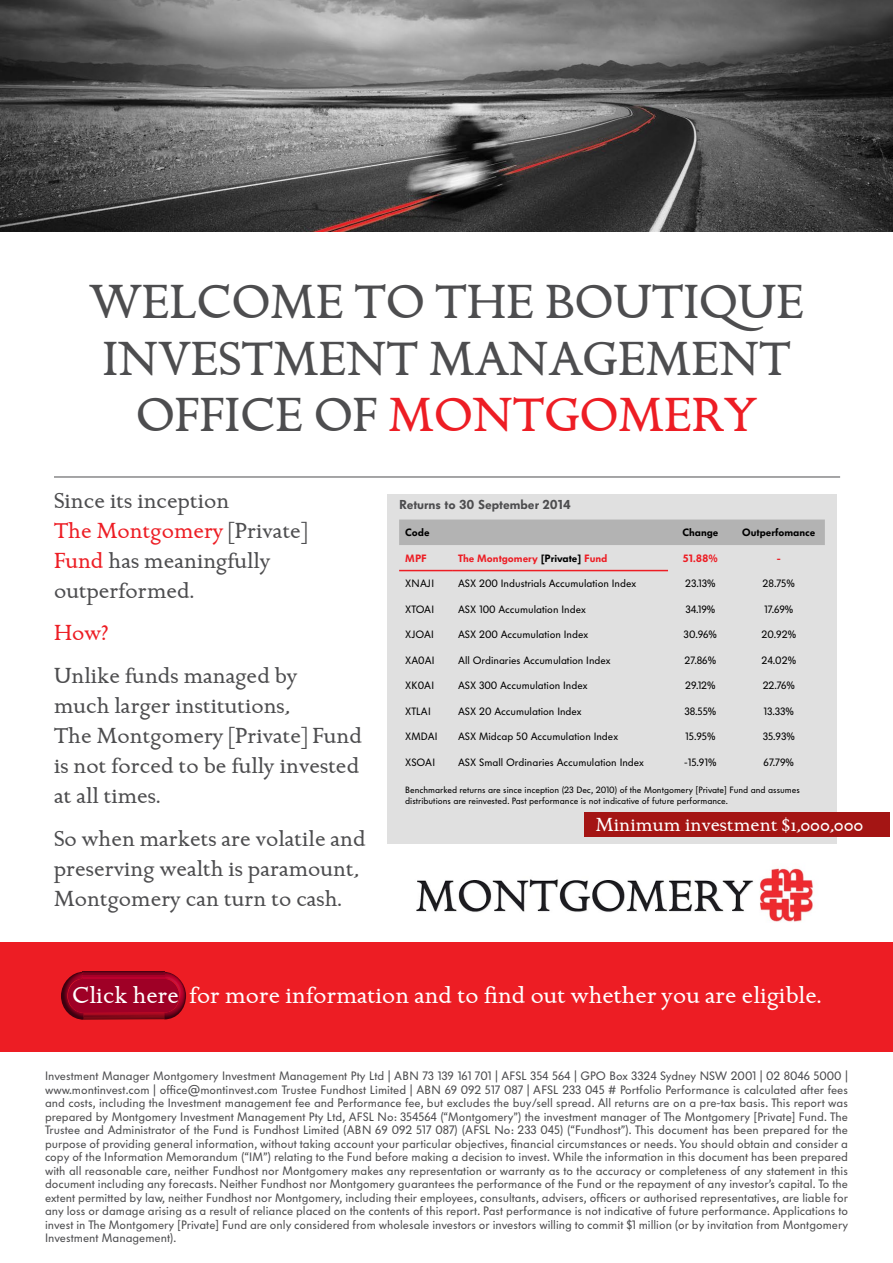
<style>
.page{position:relative;width:893px;height:1263px;background:#fff}
.page>*{position:absolute;margin:0;border:0;box-sizing:border-box;transform-origin:0 0}
.t1{font:49.35px "Golden Cockerel ITC";color:#4d4d4f}
.t2{font:49.35px "Golden Cockerel ITC";color:#ed1d24}
.t3{font:24px "Golden Cockerel ITC";color:#fff}
.t4{font:22.5px/30px "Golden Cockerel ITC";color:#4d4d4f}
.t5{font:22.5px "Golden Cockerel ITC";color:#ed1d24}
.t6{font:19.5px "Golden Cockerel ITC";color:#fff}
.t7{font:12.75px "Volkswagen Headline";color:#4d4d4f}
.t8{font:12px/13.5px "Volkswagen Copy";color:#4d4d4f;text-align:justify}
.t9{font:10.5px "Volkswagen Copy";color:#000}
.t10{font:10.5px "Volkswagen Headline";color:#ed1d24}
.t11{font:10.5px "Volkswagen Headline";color:#000}
.t12{font:9px/10.8px "Volkswagen Copy";color:#000}
.s1{color:#4d4d4f}
.s2{color:#ed1d24}
.s3{color:#000}
</style>
<div class="page">
<div style="left:0;top:942px;width:893px;height:110px;background:#ed1d24"></div>
<img style="left:0;top:0;width:893px;height:232px">
<hr style="left:54px;top:477px;width:786px;height:1px;background:#4d4d4f">
<img style="left:416px;top:868px;width:397px;height:54px">
<svg style="left:61px;top:972px;width:125px;height:48px;background:#9e0323"></svg>
<hr style="left:83px;top:976px;width:81px;height:3px;background:#bc002d">
<hr style="left:83px;top:974px;width:81px;height:2px;background:#a80028">
<hr style="left:83px;top:972px;width:81px;height:2px;background:#7f001f">
<div style="left:388px;top:494px;width:449px;height:349px;background:#e0e0e0"></div>
<div style="left:399px;top:519px;width:426px;height:26px;background:#b3b3b3"></div>
<hr style="left:399px;top:570px;width:53px;height:1px;background:#ed1d24">
<hr style="left:452px;top:570px;width:216px;height:1px;background:#ed1d24">
<div style="left:584px;top:812px;width:306px;height:24px;background:#a41514"></div>
<h1 class="t1" style="left:89px;top:273px;width:716px">welcome to the boutique</h1>
<h1 class="t1" style="left:102px;top:330px;width:690px">Investment Management</h1>
<h1 class="t1" style="left:136px;top:386px;width:27px">Offi</h1>
<h1 class="t2" style="left:240px;top:386px;width:518px"><span class="s1">ce of</span> Montgomery</h1>
<h3 class="t4" style="left:54px;top:486px;width:255px">Since its inception<br><span class="s2">The Montgomery</span> [Private]<br><span class="s2">Fund</span> has meaningfully outperformed.</h3>
<h3 class="t5" style="left:54px;top:620px;width:56px">How?</h3>
<h3 class="t4" style="left:54px;top:661px;width:309px">Unlike funds managed by<br>much larger institutions,<br>The Montgomery [Private] Fund is not forced to be fully invested at all times.</h3>
<h3 class="t4" style="left:54px;top:824px;width:313px">So when markets are volatile and preserving wealth is paramount,<br>Montgomery can turn to cash.</h3>
<p class="t7" style="left:399px;top:497px;width:173px">Returns to 30 September 2014</p>
<p class="t11" style="left:405px;top:526px;width:26px">Code</p>
<p class="t11" style="left:682px;top:526px;width:38px">Change</p>
<p class="t11" style="left:742px;top:526px;width:75px">Outperfomance</p>
<p class="t10" style="left:405px;top:552px;width:23px">MPF</p>
<p class="t10" style="left:458px;top:552px;width:151px">The Montgomery <span class="s3">[Private]</span> Fund</p>
<p class="t10" style="left:683px;top:552px;width:37px">51.88%</p>
<p class="t10" style="left:777px;top:552px;width:5px">-</p>
<p class="t9" style="left:405px;top:578px;width:31px">XNAJI</p>
<p class="t9" style="left:458px;top:578px;width:180px">ASX 200 Industrials Accumulation Index</p>
<p class="t9" style="left:685px;top:578px;width:32px">23.13%</p>
<p class="t9" style="left:763px;top:578px;width:34px">28.75%</p>
<p class="t9" style="left:405px;top:603px;width:31px">XTOAI</p>
<p class="t9" style="left:458px;top:603px;width:129px">ASX 100 Accumulation Index</p>
<p class="t9" style="left:685px;top:603px;width:31px">34.19%</p>
<p class="t9" style="left:764px;top:603px;width:31px">17.69%</p>
<p class="t9" style="left:405px;top:629px;width:30px">XJOAI</p>
<p class="t9" style="left:458px;top:629px;width:132px">ASX 200 Accumulation Index</p>
<p class="t9" style="left:684px;top:629px;width:35px">30.96%</p>
<p class="t9" style="left:761px;top:629px;width:36px">20.92%</p>
<p class="t9" style="left:405px;top:654px;width:31px">XA0AI</p>
<p class="t9" style="left:458px;top:654px;width:154px">All Ordinaries Accumulation Index</p>
<p class="t9" style="left:685px;top:654px;width:33px">27.86%</p>
<p class="t9" style="left:761px;top:654px;width:36px">24.02%</p>
<p class="t9" style="left:405px;top:680px;width:31px">XK0AI</p>
<p class="t9" style="left:458px;top:680px;width:131px">ASX 300 Accumulation Index</p>
<p class="t9" style="left:685px;top:680px;width:32px">29.12%</p>
<p class="t9" style="left:763px;top:680px;width:34px">22.76%</p>
<p class="t9" style="left:405px;top:705px;width:27px">XTLAI</p>
<p class="t9" style="left:458px;top:705px;width:125px">ASX 20 Accumulation Index</p>
<p class="t9" style="left:684px;top:705px;width:34px">38.55%</p>
<p class="t9" style="left:764px;top:705px;width:32px">13.33%</p>
<p class="t9" style="left:405px;top:731px;width:34px">XMDAI</p>
<p class="t9" style="left:458px;top:731px;width:161px">ASX Midcap 50 Accumulation Index</p>
<p class="t9" style="left:685px;top:731px;width:32px">15.95%</p>
<p class="t9" style="left:763px;top:731px;width:34px">35.93%</p>
<p class="t9" style="left:405px;top:756px;width:31px">XSOAI</p>
<p class="t9" style="left:458px;top:756px;width:187px">ASX Small Ordinaries Accumulation Index</p>
<p class="t9" style="left:684px;top:756px;width:34px">-15.91%</p>
<p class="t9" style="left:764px;top:756px;width:32px">67.79%</p>
<p class="t12" style="left:405px;top:785px;width:396px">Benchmarked returns are since inception (23 Dec, 2010) of the Montgomery [Private] Fund and assumes distributions are reinvested. Past performance is not indicative of future performance.</p>
<h3 class="t6" style="left:596px;top:813px;width:269px">Minimum investment $1,000,000</h3>
<h2 class="t3" style="left:72px;top:981px;width:750px">Click here for more information and to find out whether you are eligible.</h2>
<p class="t8" style="left:45px;top:1069px;width:804px">Investment Manager Montgomery Investment Management Pty Ltd | ABN 73 139 161 701 | AFSL 354 564 | GPO Box 3324 Sydney NSW 2001 | 02 8046 5000 | www.montinvest.com | office@montinvest.com Trustee Fundhost Limited | ABN 69 092 517 087 | AFSL 233 045 # Portfolio Performance is calculated after fees and costs, including the Investment management fee and Performance fee, but excludes the buy/sell spread. All returns are on a pre-tax basis. This report was prepared by Montgomery Investment Management Pty Ltd, AFSL No: 354564 (“Montgomery”) the investment manager of The Montgomery [Private] Fund. The Trustee and Administrator of the Fund is Fundhost Limited (ABN 69 092 517 087) (AFSL No: 233 045) (“Fundhost”). This document has been prepared for the purpose of providing general information, without taking account your particular objectives, financial circumstances or needs. You should obtain and consider a copy of the Information Memorandum (“IM”) relating to the Fund before making a decision to invest. While the information in this document has been prepared with all reasonable care, neither Fundhost nor Montgomery makes any representation or warranty as to the accuracy or completeness of any statement in this document including any forecasts. Neither Fundhost nor Montgomery guarantees the performance of the Fund or the repayment of any investor’s capital. To the extent permitted by law, neither Fundhost nor Montgomery, including their employees, consultants, advisers, officers or authorised representatives, are liable for any loss or damage arising as a result of reliance placed on the contents of this report. Past performance is not indicative of future performance. Applications to invest in The Montgomery [Private] Fund are only considered from wholesale investors or investors willing to commit $1 million (or by invitation from Montgomery Investment Management).</p>
</div>
